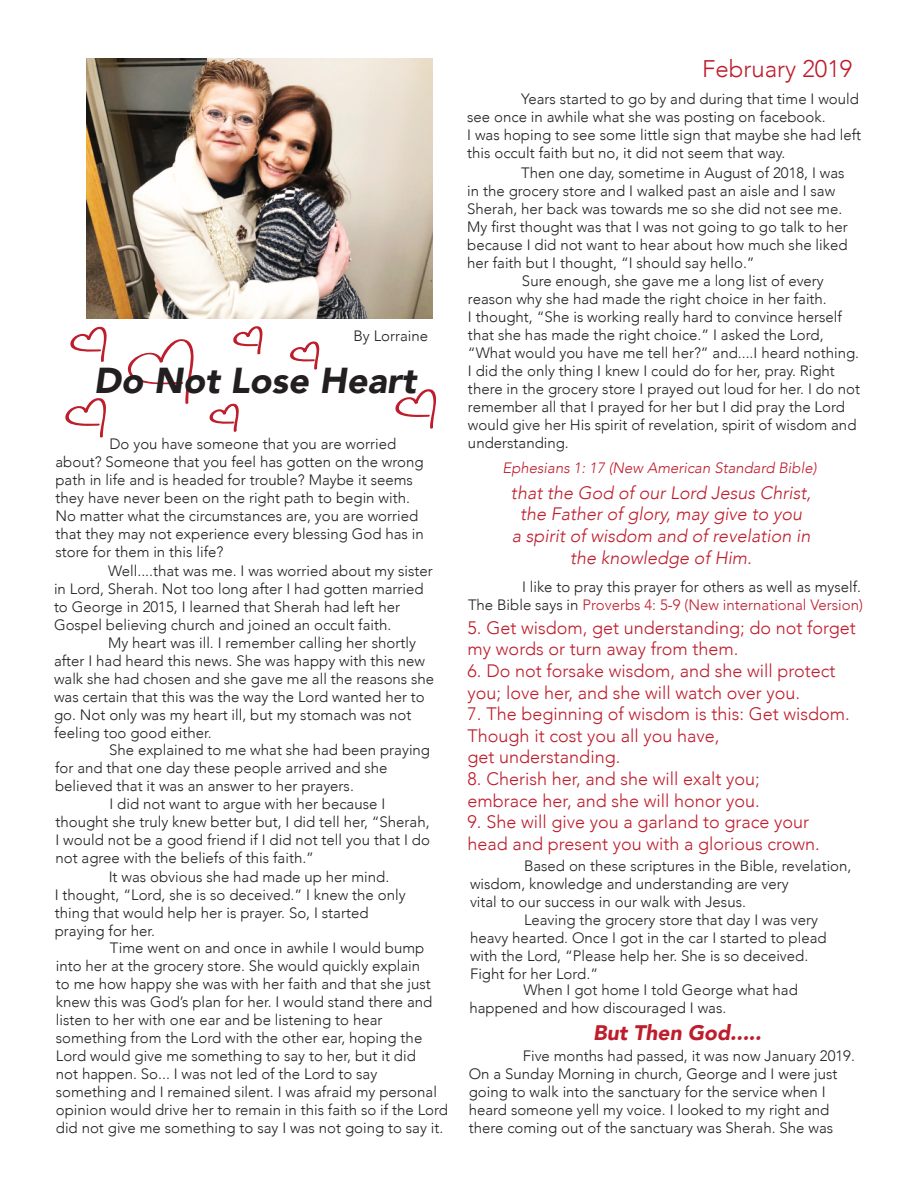
<style>
.page{position:relative;width:918px;height:1188px;background:#fff}
.page>*{position:absolute;margin:0;border:0;box-sizing:border-box;transform-origin:0 0}
.t1{font:italic 900 36px "Avenir";color:#231f20}
.t2{font:300 24px "Avenir";color:#be1d2c}
.t3{font:italic 900 21px "Avenir";color:#be1d2c}
.t4{font:300 18px/21.6px "Avenir";color:#be1d2c}
.t5{font:italic 300 18px/21.6px "Avenir";color:#be1d2c;text-align:center}
.t6{font:300 15px/18px "Avenir";color:#231f20}
.t7{font:italic 300 15px "Avenir";color:#be1d2c}
.s1{color:#be1d2c}
</style>
<div class="page">
<svg style="left:127px;top:339px;width:67px;height:65px"></svg>
<svg style="left:65px;top:398px;width:41px;height:40px"></svg>
<svg style="left:70px;top:326px;width:37px;height:36px"></svg>
<svg style="left:395px;top:389px;width:41px;height:40px"></svg>
<svg style="left:209px;top:403px;width:30px;height:29px"></svg>
<svg style="left:233px;top:326px;width:30px;height:29px"></svg>
<svg style="left:290px;top:341px;width:29px;height:29px"></svg>
<img style="left:86px;top:58px;width:347px;height:260px">
<p class="t6" style="left:354px;top:327px;width:76px">By Lorraine</p>
<h1 class="t1" style="left:94px;top:350px;width:324px">Do Not Lose Heart</h1>
<p class="t6" style="left:56px;top:435px;width:370px;text-indent:54px">Do you have someone that you are worried about? Someone that you feel has gotten on the wrong path in life and is headed for trouble? Maybe it seems they have never been on the right path to begin with.<br>No matter what the circumstances are, you are worried that they may not experience every blessing God has in store for them in this life?</p>
<p class="t6" style="left:54px;top:562px;width:380px;text-indent:54px">Well....that was me. I was worried about my sister in Lord, Sherah. Not too long after I had gotten married to George in 2015, I learned that Sherah had left her Gospel believing church and joined an occult faith.</p>
<p class="t6" style="left:54px;top:634px;width:382px;text-indent:54px">My heart was ill. I remember calling her shortly after I had heard this news. She was happy with this new walk she had chosen and she gave me all the reasons she was certain that this was the way the Lord wanted her to go. Not only was my heart ill, but my stomach was not feeling too good either.</p>
<p class="t6" style="left:109px;top:741px;width:323px">She explained to me what she had been praying</p>
<p class="t6" style="left:55px;top:759px;width:334px">for and that one day these people arrived and she</p>
<p class="t6" style="left:55px;top:777px;width:300px">believed that it was an answer to her prayers.</p>
<p class="t6" style="left:110px;top:795px;width:277px">I did not want to argue with her because I</p>
<p class="t6" style="left:56px;top:813px;width:376px">thought she truly knew better but, I did tell her, “Sherah,</p>
<p class="t6" style="left:56px;top:831px;width:376px">I would not be a good friend if I did not tell you that I do</p>
<p class="t6" style="left:56px;top:849px;width:260px">not agree with the beliefs of this faith.”</p>
<p class="t6" style="left:109px;top:868px;width:282px">It was obvious she had made up her mind.</p>
<p class="t6" style="left:55px;top:886px;width:352px">I thought, “Lord, she is so deceived.” I knew the only</p>
<p class="t6" style="left:55px;top:904px;width:315px">thing that would help her is prayer. So, I started</p>
<p class="t6" style="left:55px;top:922px;width:102px">praying for her.</p>
<p class="t6" style="left:110px;top:939px;width:316px">Time went on and once in awhile I would bump</p>
<p class="t6" style="left:56px;top:957px;width:366px">into her at the grocery store. She would quickly explain</p>
<p class="t6" style="left:56px;top:975px;width:377px">to me how happy she was with her faith and that she just</p>
<p class="t6" style="left:56px;top:993px;width:378px">knew this was God’s plan for her. I would stand there and</p>
<p class="t6" style="left:56px;top:1011px;width:328px">listen to her with one ear and be listening to hear</p>
<p class="t6" style="left:56px;top:1029px;width:368px">something from the Lord with the other ear, hoping the</p>
<p class="t6" style="left:56px;top:1047px;width:361px">Lord would give me something to say to her, but it did</p>
<p class="t6" style="left:56px;top:1065px;width:323px">not happen. So... I was not led of the Lord to say</p>
<p class="t6" style="left:56px;top:1083px;width:383px">something and I remained silent. I was afraid my personal</p>
<p class="t6" style="left:56px;top:1101px;width:394px">opinion would drive her to remain in this faith so if the Lord</p>
<p class="t6" style="left:56px;top:1119px;width:389px">did not give me something to say I was not going to say it.</p>
<h2 class="t2" style="left:702px;top:54px;width:152px">February 2019</h2>
<p class="t6" style="left:467px;top:90px;width:395px;text-indent:54px">Years started to go by and during that time I would see once in awhile what she was posting on facebook.<br>I was hoping to see some little sign that maybe she had left this occult faith but no, it did not seem that way.</p>
<p class="t6" style="left:521px;top:164px;width:325px">Then one day, sometime in August of 2018, I was</p>
<p class="t6" style="left:467px;top:182px;width:370px">in the grocery store and I walked past an aisle and I saw</p>
<p class="t6" style="left:467px;top:200px;width:377px">Sherah, her back was towards me so she did not see me.</p>
<p class="t6" style="left:467px;top:218px;width:382px">My first thought was that I was not going to go talk to her</p>
<p class="t6" style="left:467px;top:236px;width:382px">because I did not want to hear about how much she liked</p>
<p class="t6" style="left:467px;top:254px;width:289px">her faith but I thought, “I should say hello.”</p>
<p class="t6" style="left:522px;top:272px;width:303px">Sure enough, she gave me a long list of every</p>
<p class="t6" style="left:468px;top:290px;width:360px">reason why she had made the right choice in her faith.</p>
<p class="t6" style="left:468px;top:308px;width:375px">I thought, “She is working really hard to convince herself</p>
<p class="t6" style="left:468px;top:326px;width:357px">that she has made the right choice.” I asked the Lord,</p>
<p class="t6" style="left:468px;top:344px;width:393px">“What would you have me tell her?” and....I heard nothing.</p>
<p class="t6" style="left:468px;top:362px;width:368px">I did the only thing I knew I could do for her, pray. Right</p>
<p class="t6" style="left:468px;top:380px;width:394px">there in the grocery store I prayed out loud for her. I do not</p>
<p class="t6" style="left:468px;top:398px;width:378px">remember all that I prayed for her but I did pray the Lord</p>
<p class="t6" style="left:468px;top:416px;width:390px">would give her His spirit of revelation, spirit of wisdom and</p>
<p class="t6" style="left:468px;top:434px;width:102px">understanding.</p>
<p class="t7" style="left:502px;top:459px;width:316px">Ephesians 1: 17 (New American Standard Bible)</p>
<p class="t5" style="left:511px;top:482px;width:302px">that the God of our Lord Jesus Christ, the Father of glory, may give to you<br>a spirit of wisdom and of revelation in the knowledge of Him.</p>
<p class="t6" style="left:468px;top:578px;width:397px;text-align:right">I like to pray this prayer for others as well as myself.<br>The Bible says in <span class="s1">Proverbs 4: 5-9 (New international Version)</span></p>
<p class="t4" style="left:468px;top:617px;width:390px">5. Get wisdom, get understanding; do not forget my words or turn away from them.</p>
<p class="t4" style="left:468px;top:660px;width:369px">6. Do not forsake wisdom, and she will protect you; love her, and she will watch over you.</p>
<p class="t4" style="left:468px;top:703px;width:384px">7. The beginning of wisdom is this: Get wisdom.<br>Though it cost you all you have,<br>get understanding.</p>
<p class="t4" style="left:468px;top:768px;width:294px">8. Cherish her, and she will exalt you; embrace her, and she will honor you.</p>
<p class="t4" style="left:468px;top:811px;width:354px">9. She will give you a garland to grace your head and present you with a glorious crown.</p>
<p class="t6" style="left:470px;top:857px;width:383px;text-indent:54px">Based on these scriptures in the Bible, revelation, wisdom, knowledge and understanding are very<br>vital to our success in our walk with Jesus.</p>
<p class="t6" style="left:470px;top:911px;width:358px;text-indent:54px">Leaving the grocery store that day I was very heavy hearted. Once I got in the car I started to plead with the Lord, “Please help her. She is so deceived.<br>Fight for her Lord.”</p>
<p class="t6" style="left:470px;top:981px;width:330px;text-indent:54px">When I got home I told George what had happened and how discouraged I was.</p>
<h3 class="t3" style="left:593px;top:1016px;width:170px">But Then God.....</h3>
<p class="t6" style="left:469px;top:1046px;width:388px;text-indent:54px">Five months had passed, it was now January 2019.<br>On a Sunday Morning in church, George and I were just going to walk into the sanctuary for the service when I heard someone yell my voice. I looked to my right and there coming out of the sanctuary was Sherah. She was</p>
</div>
